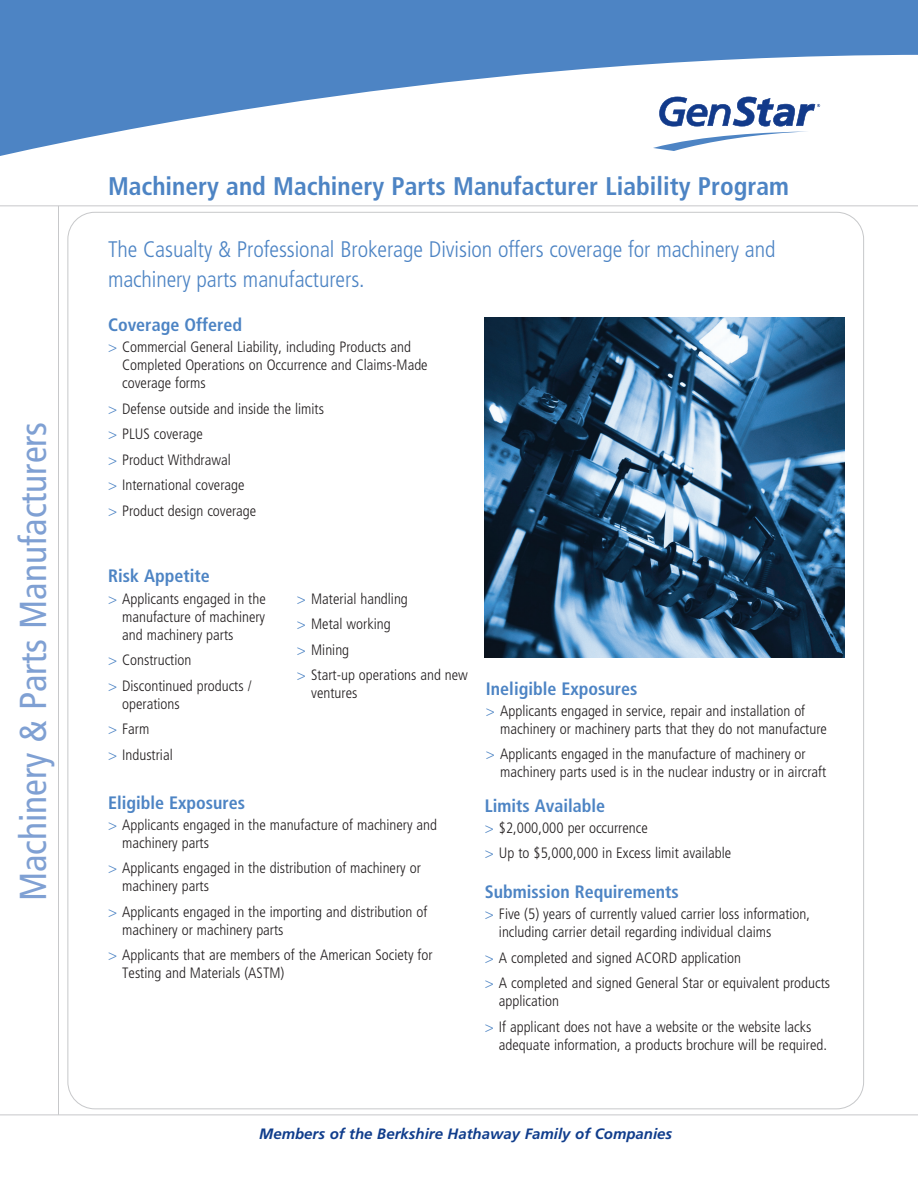
<style>
.page{position:relative;width:918px;height:1188px;background:#fff}
.page>*{position:absolute;margin:0;border:0;box-sizing:border-box;transform-origin:0 0}
.t1{font:condensed 37.5px "Frutiger LT Std";color:#7fa0d3}
.t2{font:700 condensed 25.5px "Frutiger LT Std";color:#4d84c4}
.Intro_Text{font:300 condensed 22.5px/30px "Frutiger LT Std";letter-spacing:-.005em;color:#4d84c4}
.Subhead{font:700 condensed 18px "Frutiger LT Std";color:#4d84c4}
.Bulleted_Text{font:300 condensed 15px/18px "Frutiger LT Std";color:#231f20}
.t3{font:italic 700 15px "Frutiger LT Std";color:#103d8c}
.s1{color:#4d84c4}
</style>
<div class="page">
<hr style="left:0;top:205px;width:918px;height:1px;background:#c7c8ca">
<hr style="left:0;top:1115px;width:918px;height:1px;background:#c7c8ca">
<hr style="left:58px;top:206px;width:1px;height:909px;background:#c7c8ca">
<svg style="left:0;top:0;width:918px;height:156px;fill:#4d84c4"></svg>
<img style="left:485px;top:318px;width:360px;height:339px">
<h1 class="t1" style="left:11px;top:901px;width:481px;rotate:-90deg">Machinery &amp; Parts Manufacturers</h1>
<h2 class="t2" style="left:108px;top:171px;width:683px">Machinery and Machinery Parts Manufacturer Liability Program</h2>
<p class="Intro_Text" style="left:108px;top:235px;width:669px">The Casualty &amp; Professional Brokerage Division offers coverage for machinery and machinery parts manufacturers.</p>
<p class="Subhead" style="left:108px;top:314px;width:136px">Coverage Offered</p>
<p class="Bulleted_Text" style="left:122px;top:338px;width:307px;text-indent:-14px"><span class="s1">&gt;</span> Commercial General Liability, including Products and<br>Completed Operations on Occurrence and Claims-Made coverage forms</p>
<p class="Bulleted_Text" style="left:108px;top:400px;width:218px"><span class="s1">&gt;</span> Defense outside and inside the limits</p>
<p class="Bulleted_Text" style="left:108px;top:425px;width:96px"><span class="s1">&gt;</span> PLUS coverage</p>
<p class="Bulleted_Text" style="left:108px;top:451px;width:124px"><span class="s1">&gt;</span> Product Withdrawal</p>
<p class="Bulleted_Text" style="left:108px;top:476px;width:138px"><span class="s1">&gt;</span> International coverage</p>
<p class="Bulleted_Text" style="left:108px;top:502px;width:150px"><span class="s1">&gt;</span> Product design coverage</p>
<p class="Subhead" style="left:108px;top:565px;width:103px">Risk Appetite</p>
<p class="Bulleted_Text" style="left:122px;top:590px;width:145px;text-align:justify;text-indent:-14px"><span class="s1">&gt;</span> Applicants engaged in the manufacture of machinery and machinery parts</p>
<p class="Bulleted_Text" style="left:108px;top:651px;width:85px"><span class="s1">&gt;</span> Construction</p>
<p class="Bulleted_Text" style="left:122px;top:677px;width:131px;text-indent:-14px"><span class="s1">&gt;</span> Discontinued products / operations</p>
<p class="Bulleted_Text" style="left:108px;top:720px;width:43px"><span class="s1">&gt;</span> Farm</p>
<p class="Bulleted_Text" style="left:108px;top:746px;width:66px"><span class="s1">&gt;</span> Industrial</p>
<p class="Bulleted_Text" style="left:297px;top:590px;width:112px"><span class="s1">&gt;</span> Material handling</p>
<p class="Bulleted_Text" style="left:297px;top:615px;width:95px"><span class="s1">&gt;</span> Metal working</p>
<p class="Bulleted_Text" style="left:297px;top:641px;width:54px"><span class="s1">&gt;</span> Mining</p>
<p class="Bulleted_Text" style="left:311px;top:666px;width:158px;text-indent:-14px"><span class="s1">&gt;</span> Start-up operations and new ventures</p>
<p class="Subhead" style="left:108px;top:792px;width:139px">Eligible Exposures</p>
<p class="Bulleted_Text" style="left:122px;top:816px;width:316px;text-indent:-14px"><span class="s1">&gt;</span> Applicants engaged in the manufacture of machinery and machinery parts</p>
<p class="Bulleted_Text" style="left:122px;top:859px;width:300px;text-indent:-14px"><span class="s1">&gt;</span> Applicants engaged in the distribution of machinery or machinery parts</p>
<p class="Bulleted_Text" style="left:122px;top:903px;width:307px;text-indent:-14px"><span class="s1">&gt;</span> Applicants engaged in the importing and distribution of machinery or machinery parts</p>
<p class="Bulleted_Text" style="left:122px;top:946px;width:312px;text-indent:-14px"><span class="s1">&gt;</span> Applicants that are members of the American Society for<br>Testing and Materials (ASTM)</p>
<p class="Subhead" style="left:486px;top:678px;width:153px">Ineligible Exposures</p>
<p class="Bulleted_Text" style="left:500px;top:702px;width:328px;text-indent:-14px"><span class="s1">&gt;</span> Applicants engaged in service, repair and installation of machinery or machinery parts that they do not manufacture</p>
<p class="Bulleted_Text" style="left:500px;top:745px;width:328px;text-indent:-14px"><span class="s1">&gt;</span> Applicants engaged in the manufacture of machinery or machinery parts used is in the nuclear industry or in aircraft</p>
<p class="Subhead" style="left:485px;top:795px;width:122px">Limits Available</p>
<p class="Bulleted_Text" style="left:485px;top:819px;width:165px"><span class="s1">&gt;</span> $2,000,000 per occurrence</p>
<p class="Bulleted_Text" style="left:485px;top:844px;width:248px"><span class="s1">&gt;</span> Up to $5,000,000 in Excess limit available</p>
<p class="Subhead" style="left:485px;top:882px;width:196px">Submission Requirements</p>
<p class="Bulleted_Text" style="left:499px;top:905px;width:313px;text-indent:-14px"><span class="s1">&gt;</span> Five (5) years of currently valued carrier loss information, including carrier detail regarding individual claims</p>
<p class="Bulleted_Text" style="left:485px;top:949px;width:258px"><span class="s1">&gt;</span> A completed and signed ACORD application</p>
<p class="Bulleted_Text" style="left:499px;top:974px;width:333px;text-indent:-14px"><span class="s1">&gt;</span> A completed and signed General Star or equivalent products application</p>
<p class="Bulleted_Text" style="left:499px;top:1018px;width:330px;text-indent:-14px"><span class="s1">&gt;</span> If applicant does not have a website or the website lacks adequate information, a products brochure will be required.</p>
<p class="t3" style="left:259px;top:1125px;width:415px">Members of the Berkshire Hathaway Family of Companies</p>
</div>
